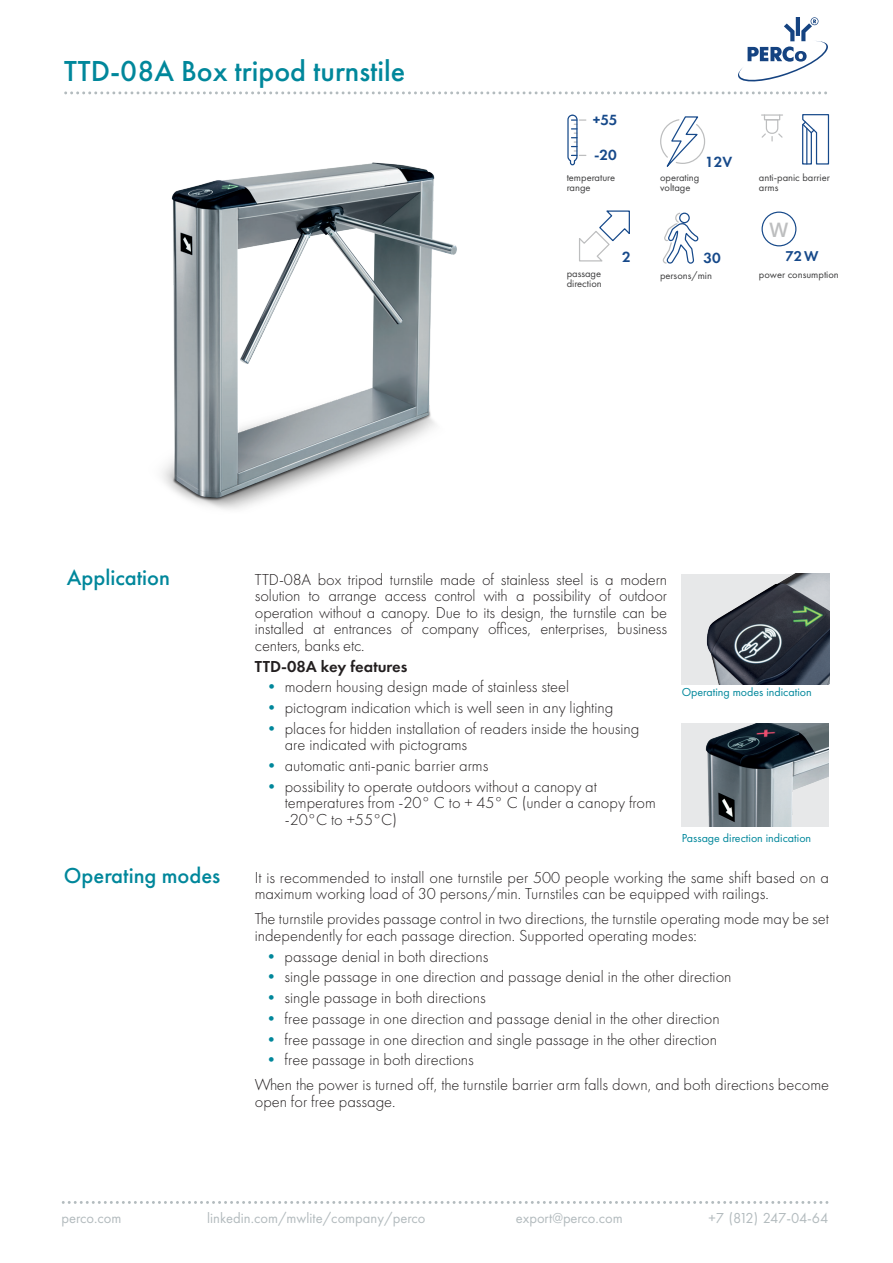
<style>
.page{position:relative;width:893px;height:1263px;background:#fff}
.page>*{position:absolute;margin:0;border:0;box-sizing:border-box;transform-origin:0 0}
.ТОЗ_Заголовок_раздел{font:500 30px "Futura New";color:#00879b}
.ТОЗ_заголовки_в_текс{font:500 22.5px "Futura New";color:#00879b}
.t1{font:600 19.95px "Open Sans";color:#bdbebf}
.Основной_текст_Futur{font:300 16.5px/16.5px "Futura New";color:#231f20}
.Примечания{font:16.5px "Futura New Demi";color:#231f20}
.t2{font:15.3px "Futura New Demi";color:#16498a}
.t3{font:15px "Futura New";color:#b3bbbe}
.t4{font:15px "Futura New";letter-spacing:-.04em;color:#b3bbbe}
.t5{font:14.85px "Futura New Demi";color:#16498a}
.ТОЗ_подпись_к_картин{font:12px "Futura New";color:#00879b}
.иконки{font:10.5px/10.5px "Futura New";color:#3e3e3f}
.s1{font-weight:400;color:#00879b}
</style>
<div class="page">
<svg style="left:66px;top:91px;width:754px;height:3px"></svg>
<svg style="left:63px;top:1201px;width:758px;height:3px"></svg>
<svg style="left:738px;top:18px;width:90px;height:64px"></svg>
<img style="left:162px;top:162px;width:295px;height:348px">
<img style="left:682px;top:574px;width:147px;height:111px">
<img style="left:682px;top:723px;width:147px;height:103px">
<svg style="left:802px;top:114px;width:27px;height:51px"></svg>
<hr style="left:806px;top:128px;width:1px;height:36px;background:#16498a">
<div style="left:764px;top:114px;width:16px;height:6px;border:1px solid #bdbebf"></div>
<hr style="left:762px;top:114px;width:21px;height:2px;background:#bdbebf">
<svg style="left:761px;top:119px;width:22px;height:22px"></svg>
<svg style="left:567px;top:114px;width:19px;height:51px"></svg>
<svg style="left:660px;top:116px;width:46px;height:51px"></svg>
<svg style="left:579px;top:210px;width:51px;height:51px"></svg>
<svg style="left:663px;top:213px;width:36px;height:51px"></svg>
<div style="left:761px;top:212px;width:35px;height:34px;border:1px solid #16498a;border-radius:50%"></div>
<p class="ТОЗ_Заголовок_раздел" style="left:64px;top:53px;width:343px">TTD-08A Box tripod turnstile</p>
<p class="t2" style="left:593px;top:111px;width:26px">+55</p>
<p class="t2" style="left:594px;top:145px;width:24px">-20</p>
<p class="иконки" style="left:567px;top:172px;width:50px">temperature range</p>
<p class="иконки" style="left:567px;top:268px;width:37px">passage direction</p>
<p class="t2" style="left:622px;top:247px;width:10px">2</p>
<p class="иконки" style="left:660px;top:172px;width:41px">operating voltage</p>
<p class="t2" style="left:705px;top:152px;width:29px">12V</p>
<p class="t2" style="left:703px;top:249px;width:19px">30</p>
<p class="иконки" style="left:660px;top:270px;width:53px">persons/min</p>
<p class="иконки" style="left:759px;top:172px;width:73px">anti-panic barrier arms</p>
<p class="t1" style="left:769px;top:216px;width:20px">W</p>
<p class="иконки" style="left:759px;top:269px;width:81px">power consumption</p>
<p class="t5" style="left:785px;top:246px;width:34px">72W</p>
<p class="ТОЗ_заголовки_в_текс" style="left:67px;top:564px;width:105px">Application</p>
<p class="Основной_текст_Futur" style="left:255px;top:571px;width:414px;text-align:justify">TTD-08А box tripod turnstile made of stainless steel is a modern solution to arrange access control with a possibility of outdoor operation without a canopy. Due to its design, the turnstile can be installed at entrances of company offices, enterprises, business centers, banks etc.</p>
<p class="Примечания" style="left:255px;top:656px;width:154px">TTD-08А key features</p>
<p class="Основной_текст_Futur" style="left:263px;top:679px;width:307px"><span class="s1">•</span> modern housing design made of stainless steel</p>
<p class="Основной_текст_Futur" style="left:263px;top:699px;width:351px"><span class="s1">•</span> pictogram indication which is well seen in any lighting</p>
<p class="Основной_текст_Futur" style="left:285px;top:720px;width:356px;text-indent:-21px"><span class="s1">•</span> places for hidden installation of readers inside the housing are indicated with pictograms</p>
<p class="Основной_текст_Futur" style="left:263px;top:757px;width:226px"><span class="s1">•</span> automatic anti-panic barrier arms</p>
<p class="Основной_текст_Futur" style="left:285px;top:778px;width:373px;text-indent:-21px"><span class="s1">•</span> possibility to operate outdoors without a canopy at temperatures from -20° С to + 45° С (under a canopy from -20°C to +55°C)</p>
<p class="ТОЗ_подпись_к_картин" style="left:682px;top:685px;width:132px">Operating modes indication</p>
<p class="ТОЗ_подпись_к_картин" style="left:682px;top:830px;width:131px">Passage direction indication</p>
<p class="ТОЗ_заголовки_в_текс" style="left:64px;top:862px;width:158px">Operating modes</p>
<p class="Основной_текст_Futur" style="left:255px;top:869px;width:576px">It is recommended to install one turnstile per 500 people working the same shift based on a maximum working load of 30 persons/min. Turnstiles can be equipped with railings.</p>
<p class="Основной_текст_Futur" style="left:255px;top:911px;width:576px">The turnstile provides passage control in two directions, the turnstile operating mode may be set independently for each passage direction. Supported operating modes:</p>
<p class="Основной_текст_Futur" style="left:263px;top:948px;width:227px"><span class="s1">•</span> passage denial in both directions</p>
<p class="Основной_текст_Futur" style="left:263px;top:969px;width:470px"><span class="s1">•</span> single passage in one direction and passage denial in the other direction</p>
<p class="Основной_текст_Futur" style="left:263px;top:989px;width:224px"><span class="s1">•</span> single passage in both directions</p>
<p class="Основной_текст_Futur" style="left:263px;top:1010px;width:458px"><span class="s1">•</span> free passage in one direction and passage denial in the other direction</p>
<p class="Основной_текст_Futur" style="left:263px;top:1031px;width:455px"><span class="s1">•</span> free passage in one direction and single passage in the other direction</p>
<p class="Основной_текст_Futur" style="left:263px;top:1052px;width:212px"><span class="s1">•</span> free passage in both directions</p>
<p class="Основной_текст_Futur" style="left:255px;top:1077px;width:576px">When the power is turned off, the turnstile barrier arm falls down, and both directions become open for free passage.</p>
<p class="t3" style="left:62px;top:1209px;width:61px">perco.com</p>
<p class="t3" style="left:207px;top:1209px;width:220px">linkedin.com/mwlite/company/perco</p>
<p class="t3" style="left:516px;top:1209px;width:109px">export@perco.com</p>
<p class="t4" style="left:708px;top:1209px;width:121px">+7 (812) 247-04-64</p>
</div>
